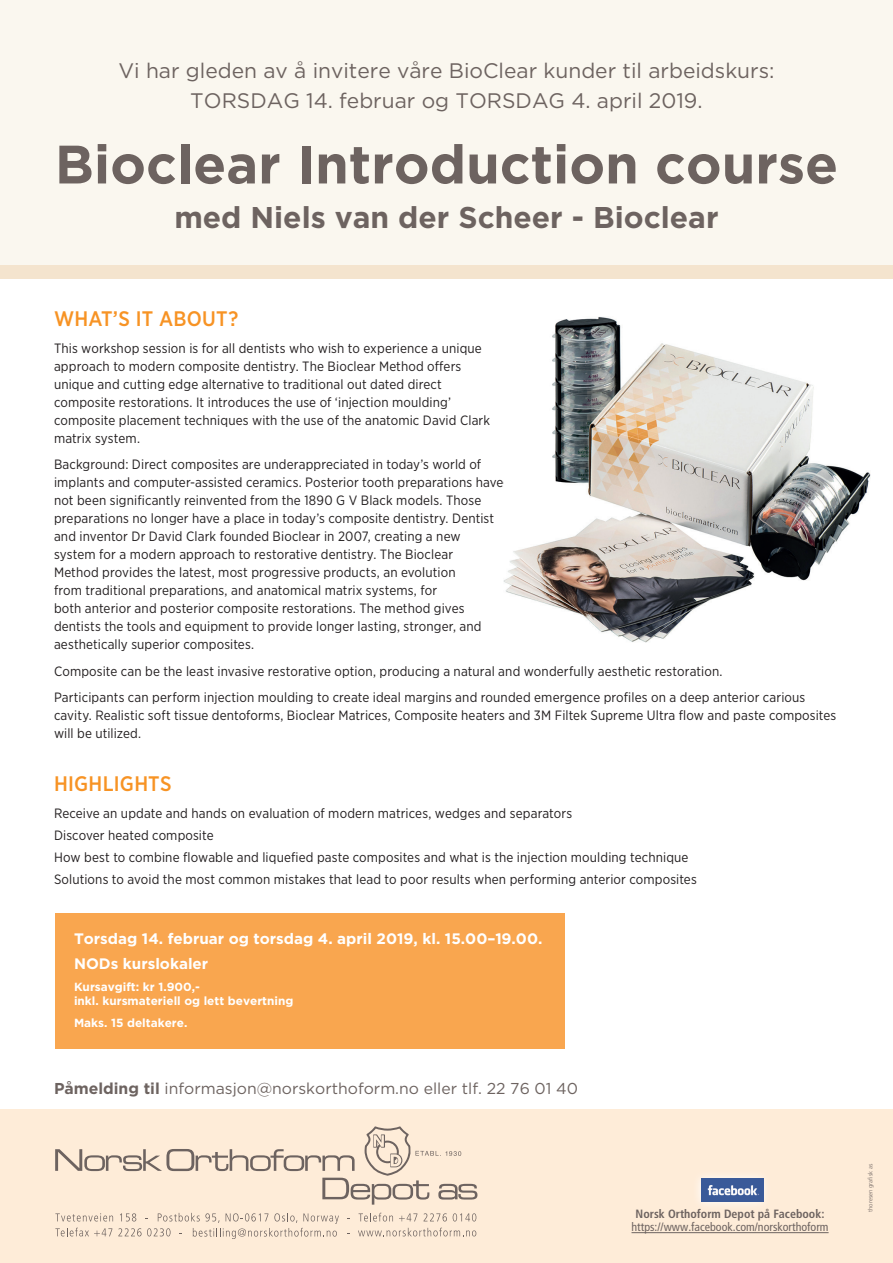
<style>
.page{position:relative;width:893px;height:1263px;background:#fff}
.page>*{position:absolute;margin:0;border:0;box-sizing:border-box;transform-origin:0 0}
.t1{font:700 54px "Gotham";color:#6d6360}
.t2{font:700 30px "Gotham";color:#6d6360}
.t3{font:21px/30px "Gotham";color:#6d6360;text-align:center}
.t4{font:500 21px "Gotham Narrow";letter-spacing:.01em;color:#f79324}
.t5{font:15.75px "Gotham";color:#6d6360}
.t6{font:700 15.15px/25.3px "Gotham";color:#fff}
.t7{font:13.5px/18px "Gotham Narrow";letter-spacing:.01em;color:#231f20}
.t8{font:condensed 12px "Frutiger";color:#6d6360}
.t9{font:700 condensed 12px "Frutiger";color:#6d6360}
.t10{font:700 11.85px/13.5px "Gotham";color:#fff}
.t11{font:300 6px "Frutiger";color:#6d6360}
.s1{font-weight:700}
</style>
<div class="page">
<div style="left:0;top:0;width:893px;height:278px;background:#faf7ef"></div>
<div style="left:0;top:265px;width:893px;height:13px;background:#f4e4ce"></div>
<div style="left:0;top:1110px;width:893px;height:153px;background:#feecd8"></div>
<svg style="left:359px;top:1213px;width:34px;height:8px"></svg>
<svg style="left:399px;top:1213px;width:18px;height:8px"></svg>
<svg style="left:424px;top:1213px;width:23px;height:8px"></svg>
<svg style="left:453px;top:1213px;width:23px;height:8px"></svg>
<svg style="left:358px;top:1228px;width:118px;height:8px"></svg>
<svg style="left:55px;top:1213px;width:284px;height:26px"></svg>
<svg style="left:55px;top:1126px;width:422px;height:78px"></svg>
<hr style="left:631px;top:1232px;width:198px;height:1px;background:#6d6360">
<div style="left:692px;top:1169px;width:80px;height:42px;background:#feeedc"></div>
<img style="left:701px;top:1178px;width:62px;height:24px">
<div style="left:55px;top:913px;width:509px;height:136px;background:#f9a64f"></div>
<img style="left:504px;top:317px;width:367px;height:325px">
<h3 class="t3" style="left:118px;top:56px;width:658px">Vi har gleden av å invitere våre BioClear kunder til arbeidskurs:<br>TORSDAG 14. februar og TORSDAG 4. april 2019.</h3>
<h1 class="t1" style="left:55px;top:129px;width:785px">Bioclear Introduction course</h1>
<h2 class="t2" style="left:174px;top:198px;width:546px">med Niels van der Scheer - Bioclear</h2>
<h3 class="t4" style="left:54px;top:305px;width:186px">WHAT’S IT ABOUT?</h3>
<p class="t7" style="left:54px;top:339px;width:438px">This workshop session is for all dentists who wish to experience a unique approach to modern composite dentistry. The Bioclear Method offers unique and cutting edge alternative to traditional out dated direct composite restorations. It introduces the use of ‘injection moulding’ composite placement techniques with the use of the anatomic David Clark matrix system.</p>
<p class="t7" style="left:54px;top:455px;width:451px">Background: Direct composites are underappreciated in today’s world of implants and computer-assisted ceramics. Posterior tooth preparations have not been significantly reinvented from the 1890 G V Black models. Those preparations no longer have a place in today’s composite dentistry. Dentist and inventor Dr David Clark founded Bioclear in 2007, creating a new system for a modern approach to restorative dentistry. The Bioclear<br>Method provides the latest, most progressive products, an evolution<br>from traditional preparations, and anatomical matrix systems, for<br>both anterior and posterior composite restorations. The method gives dentists the tools and equipment to provide longer lasting, stronger, and aesthetically superior composites.</p>
<p class="t7" style="left:54px;top:657px;width:753px;line-height:26.5px">Composite can be the least invasive restorative option, producing a natural and wonderfully aesthetic restoration.<br>Participants can perform injection moulding to create ideal margins and rounded emergence profiles on a deep anterior carious</p>
<p class="t7" style="left:54px;top:706px;width:784px">cavity. Realistic soft tissue dentoforms, Bioclear Matrices, Composite heaters and 3M Filtek Supreme Ultra flow and paste composites will be utilized.</p>
<h3 class="t4" style="left:54px;top:770px;width:119px">HIGHLIGHTS</h3>
<p class="t7" style="left:54px;top:801px;width:644px;line-height:22.2px">Receive an update and hands on evaluation of modern matrices, wedges and separators<br>Discover heated composite<br>How best to combine flowable and liquefied paste composites and what is the injection moulding technique Solutions to avoid the most common mistakes that lead to poor results when performing anterior composites</p>
<p class="t6" style="left:74px;top:926px;width:470px">Torsdag 14. februar og torsdag 4. april 2019, kl. 15.00–19.00.<br>NODs kurslokaler</p>
<p class="t10" style="left:74px;top:980px;width:221px">Kursavgift: kr 1.900,-<br>inkl. kursmateriell og lett bevertning</p>
<p class="t10" style="left:74px;top:1015px;width:115px">Maks. 15 deltakere.</p>
<p class="t5" style="left:54px;top:1078px;width:526px"><span class="s1">Påmelding til</span> informasjon@norskorthoform.no eller tlf. 22 76 01 40</p>
<p class="t9" style="left:636px;top:1207px;width:190px">Norsk Orthoform Depot på Facebook:</p>
<p class="t8" style="left:631px;top:1220px;width:199px">https://www.facebook.com/norskorthoform</p>
<p class="t11" style="left:867px;top:1212px;width:50px;rotate:-90deg">thoresen grafisk as</p>
</div>
